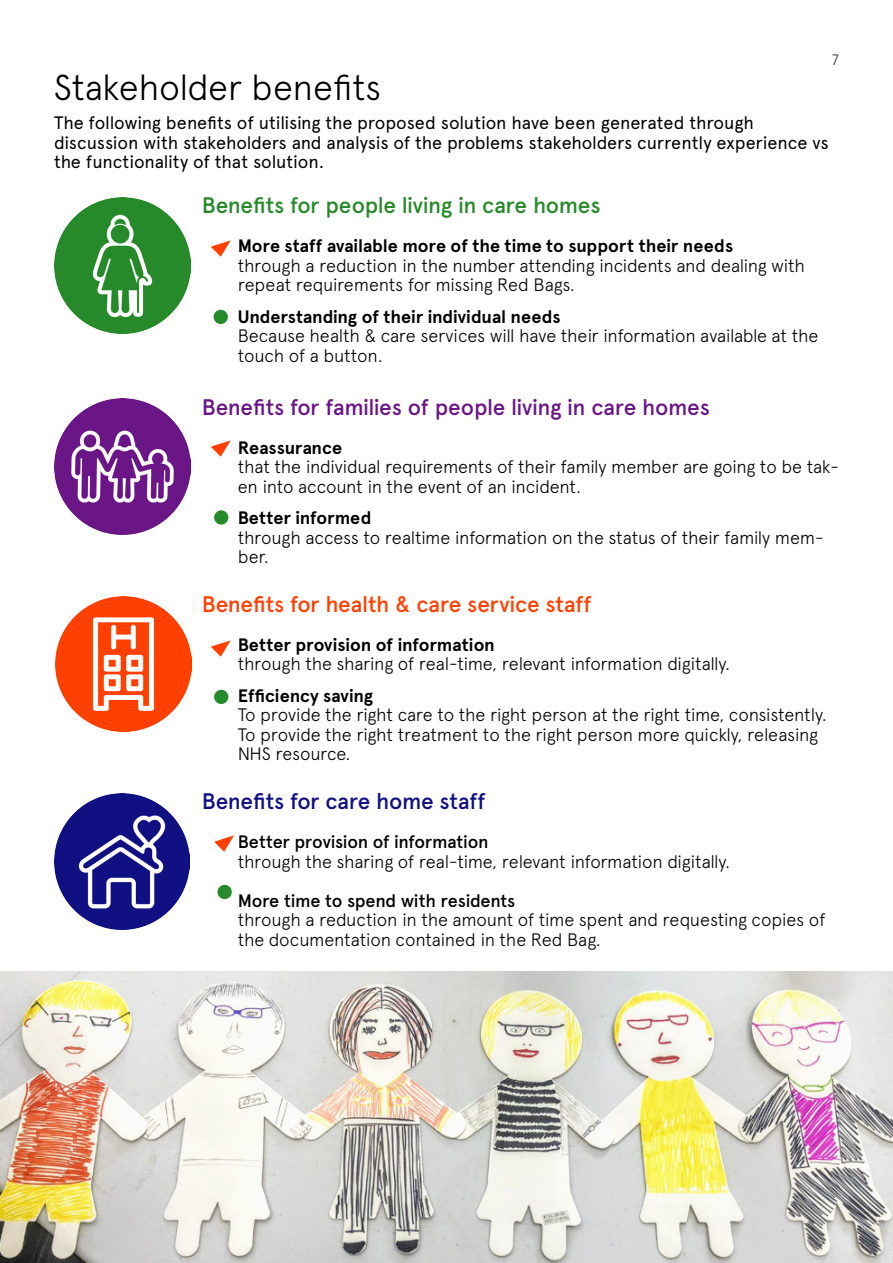
<style>
.page{position:relative;width:893px;height:1263px;background:#fff}
.page>*{position:absolute;margin:0;border:0;box-sizing:border-box;transform-origin:0 0}
.t1{font:300 36px "Apercu";letter-spacing:-.01em;color:#000}
.t2{font:500 22.5px "Apercu";letter-spacing:-.02em;color:#6b1687}
.t3{font:500 22.5px "Apercu";letter-spacing:-.015em;color:#278a2a}
.t4{font:500 22.5px "Apercu";letter-spacing:-.01em;color:#ff4000}
.t5{font:500 22.5px "Apercu";letter-spacing:-.015em;color:#111083}
.t6{font:300 18px/19.5px "Apercu";letter-spacing:-.015em;color:#000}
.t7{font:18px/19.5px "Apercu";letter-spacing:-.01em;color:#000}
.t8{font:700 18px "Apercu";letter-spacing:-.005em;color:#000}
.t9{font:500 18px "Apercu";letter-spacing:-.02em;color:#000}
.t10{font:300 15px "Apercu";color:#231f20}
.s1{font-weight:700}
</style>
<div class="page">
<img style="left:55px;top:596px;width:136px;height:136px">
<img style="left:54px;top:399px;width:136px;height:136px">
<img style="left:54px;top:793px;width:136px;height:136px">
<img style="left:55px;top:198px;width:135px;height:135px">
<svg style="left:211px;top:240px;width:20px;height:17px"></svg>
<div style="left:214px;top:310px;width:14px;height:14px;background:#278a2a;border-radius:50%"></div>
<svg style="left:211px;top:440px;width:20px;height:17px"></svg>
<svg style="left:211px;top:640px;width:20px;height:17px"></svg>
<div style="left:214px;top:690px;width:14px;height:14px;background:#278a2a;border-radius:50%"></div>
<svg style="left:214px;top:835px;width:20px;height:17px"></svg>
<div style="left:217px;top:885px;width:15px;height:14px;background:#278a2a;border-radius:50%"></div>
<div style="left:214px;top:510px;width:14px;height:15px;background:#278a2a;border-radius:50%"></div>
<img style="left:0;top:971px;width:893px;height:292px">
<p class="t1" style="left:54px;top:66px;width:329px">Stakeholder benefits</p>
<p class="t10" style="left:832px;top:50px;width:9px">7</p>
<p class="t7" style="left:54px;top:113px;width:776px">The following benefits of utilising the proposed solution have been generated through discussion with stakeholders and analysis of the problems stakeholders currently experience vs the functionality of that solution.</p>
<p class="t3" style="left:202px;top:192px;width:400px">Benefits for people living in care homes</p>
<p class="t8" style="left:238px;top:235px;width:497px">More staff available more of the time to support their needs</p>
<p class="t6" style="left:238px;top:255px;width:569px">through a reduction in the number attending incidents and dealing with repeat requirements for missing Red Bags.</p>
<p class="t6" style="left:238px;top:306px;width:582px"><span class="s1">Understanding of their individual needs<br></span>Because health &amp; care services will have their information available at the touch of a button.</p>
<p class="t2" style="left:202px;top:393px;width:510px">Benefits for families of people living in care homes</p>
<p class="t8" style="left:238px;top:436px;width:106px">Reassurance</p>
<p class="t6" style="left:238px;top:457px;width:603px">that the individual requirements of their family member are going to be tak&shy;en into account in the event of an incident.</p>
<p class="t8" style="left:238px;top:507px;width:135px">Better informed</p>
<p class="t6" style="left:238px;top:527px;width:587px">through access to realtime information on the status of their family mem&shy;ber.</p>
<p class="t4" style="left:202px;top:590px;width:391px">Benefits for health &amp; care service staff</p>
<p class="t8" style="left:238px;top:634px;width:259px">Better provision of information</p>
<p class="t6" style="left:238px;top:648px;width:494px;line-height:31.5px">through the sharing of real-time, relevant information digitally.<br><span class="s1">Efficiency saving</span></p>
<p class="t6" style="left:238px;top:705px;width:591px">To provide the right care to the right person at the right time, consistently.</p>
<p class="t6" style="left:238px;top:725px;width:582px">To provide the right treatment to the right person more quickly, releasing<br>NHS resource.</p>
<p class="t5" style="left:202px;top:788px;width:285px">Benefits for care home staff</p>
<p class="t9" style="left:238px;top:831px;width:252px">Better provision of information</p>
<p class="t6" style="left:238px;top:851px;width:494px">through the sharing of real-time, relevant information digitally.</p>
<p class="t9" style="left:238px;top:890px;width:279px">More time to spend with residents</p>
<p class="t6" style="left:238px;top:910px;width:589px">through a reduction in the amount of time spent and requesting copies of the documentation contained in the Red Bag.</p>
</div>
